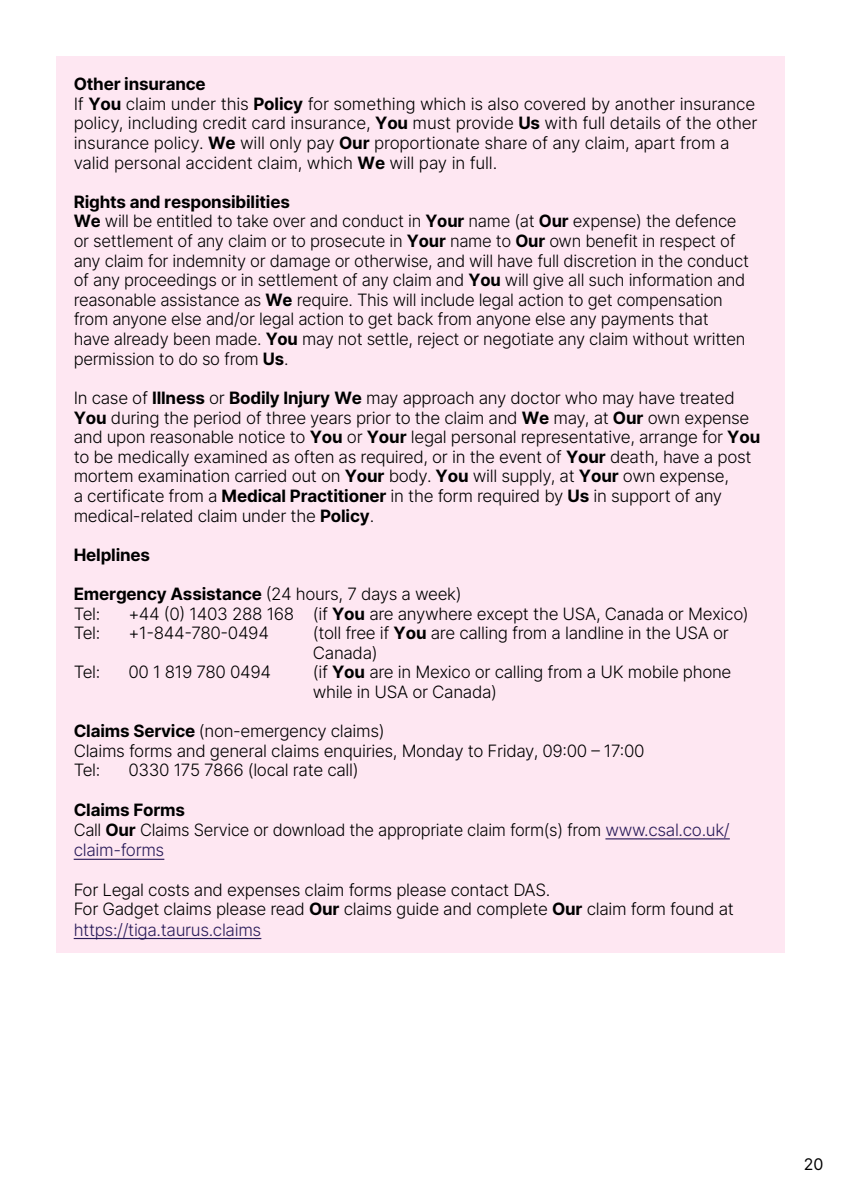
<style>
.page{position:relative;width:842px;height:1191px;background:#fff}
.page>*{position:absolute;margin:0;border:0;box-sizing:border-box;transform-origin:0 0}
.t1{font:300 17px/19.6px "Inter";letter-spacing:-.02em;color:#000}
.t2{font:700 17px "Inter";letter-spacing:-.01em;color:#000}
.t3{font:16px "Inter";color:#000}
.s1{font-weight:700}
.s2{color:#291b59}
</style>
<div class="page">
<div style="left:57px;top:57px;width:728px;height:895px;background:#fee7f2"></div>
<hr style="left:605px;top:838px;width:125px;height:1px;background:#291b59">
<hr style="left:74px;top:858px;width:90px;height:2px;background:#291b59">
<hr style="left:74px;top:938px;width:187px;height:1px;background:#291b59">
<p class="t1" style="left:74px;top:74px;width:685px"><span class="s1">Other insurance<br></span>If <span class="s1">You</span> claim under this <span class="s1">Policy</span> for something which is also covered by another insurance policy, including credit card insurance, <span class="s1">You</span> must provide <span class="s1">Us</span> with full details of the other insurance policy. <span class="s1">We</span> will only pay <span class="s1">Our</span> proportionate share of any claim, apart from a valid personal accident claim, which <span class="s1">We</span> will pay in full.</p>
<p class="t1" style="left:74px;top:191px;width:677px"><span class="s1">Rights and responsibilities<br>We</span> will be entitled to take over and conduct in <span class="s1">Your</span> name (at <span class="s1">Our</span> expense) the defence or settlement of any claim or to prosecute in <span class="s1">Your</span> name to <span class="s1">Our</span> own benefit in respect of any claim for indemnity or damage or otherwise, and will have full discretion in the conduct of any proceedings or in settlement of any claim and <span class="s1">You</span> will give all such information and reasonable assistance as <span class="s1">We</span> require. This will include legal action to get compensation from anyone else and/or legal action to get back from anyone else any payments that<br>have already been made. <span class="s1">You</span> may not settle, reject or negotiate any claim without written permission to do so from <span class="s1">Us</span>.</p>
<p class="t1" style="left:74px;top:387px;width:688px">In case of <span class="s1">Illness</span> or <span class="s1">Bodily Injury We</span> may approach any doctor who may have treated <span class="s1">You</span> during the period of three years prior to the claim and <span class="s1">We</span> may, at <span class="s1">Our</span> own expense and upon reasonable notice to <span class="s1">You</span> or <span class="s1">Your</span> legal personal representative, arrange for <span class="s1">You </span>to be medically examined as often as required, or in the event of <span class="s1">Your</span> death, have a post mortem examination carried out on <span class="s1">Your</span> body. <span class="s1">You</span> will supply, at <span class="s1">Your</span> own expense,<br>a certificate from a <span class="s1">Medical Practitioner</span> in the form required by <span class="s1">Us</span> in support of any medical-related claim under the <span class="s1">Policy</span>.</p>
<p class="t2" style="left:74px;top:542px;width:78px">Helplines</p>
<p class="t1" style="left:74px;top:583px;width:390px"><span class="s1">Emergency Assistance</span> (24 hours, 7 days a week)<br>Tel:</p>
<p class="t1" style="left:128px;top:603px;width:622px">+44 (0) 1403 288 168 (if <span class="s1">You</span> are anywhere except the USA, Canada or Mexico)</p>
<p class="t1" style="left:74px;top:623px;width:28px">Tel:</p>
<p class="t1" style="left:128px;top:623px;width:142px">+1-844-780-0494</p>
<p class="t1" style="left:313px;top:623px;width:417px">(toll free if <span class="s1">You</span> are calling from a landline in the USA or<br>Canada)</p>
<p class="t1" style="left:74px;top:662px;width:28px">Tel:</p>
<p class="t1" style="left:128px;top:662px;width:144px">00 1 819 780 0494</p>
<p class="t1" style="left:313px;top:662px;width:420px">(if <span class="s1">You</span> are in Mexico or calling from a UK mobile phone while in USA or Canada)</p>
<p class="t1" style="left:74px;top:721px;width:572px"><span class="s1">Claims Service</span> (non-emergency claims)<br>Claims forms and general claims enquiries, Monday to Friday, 09:00 – 17:00<br>Tel:</p>
<p class="t1" style="left:128px;top:760px;width:232px">0330 175 7866 (local rate call)</p>
<p class="t1" style="left:74px;top:799px;width:658px;line-height:20.4px"><span class="s1">Claims Forms<br></span>Call <span class="s1">Our</span> Claims Service or download the appropriate claim form(s) from <span class="s2">www.csal.co.uk/ claim-forms</span></p>
<p class="t1" style="left:74px;top:879px;width:662px">For Legal costs and expenses claim forms please contact DAS.<br>For Gadget claims please read <span class="s1">Our</span> claims guide and complete <span class="s1">Our</span> claim form found at <span class="s2">https://tiga.taurus.claims</span></p>
<p class="t3" style="left:804px;top:1152px;width:21px">20</p>
</div>
